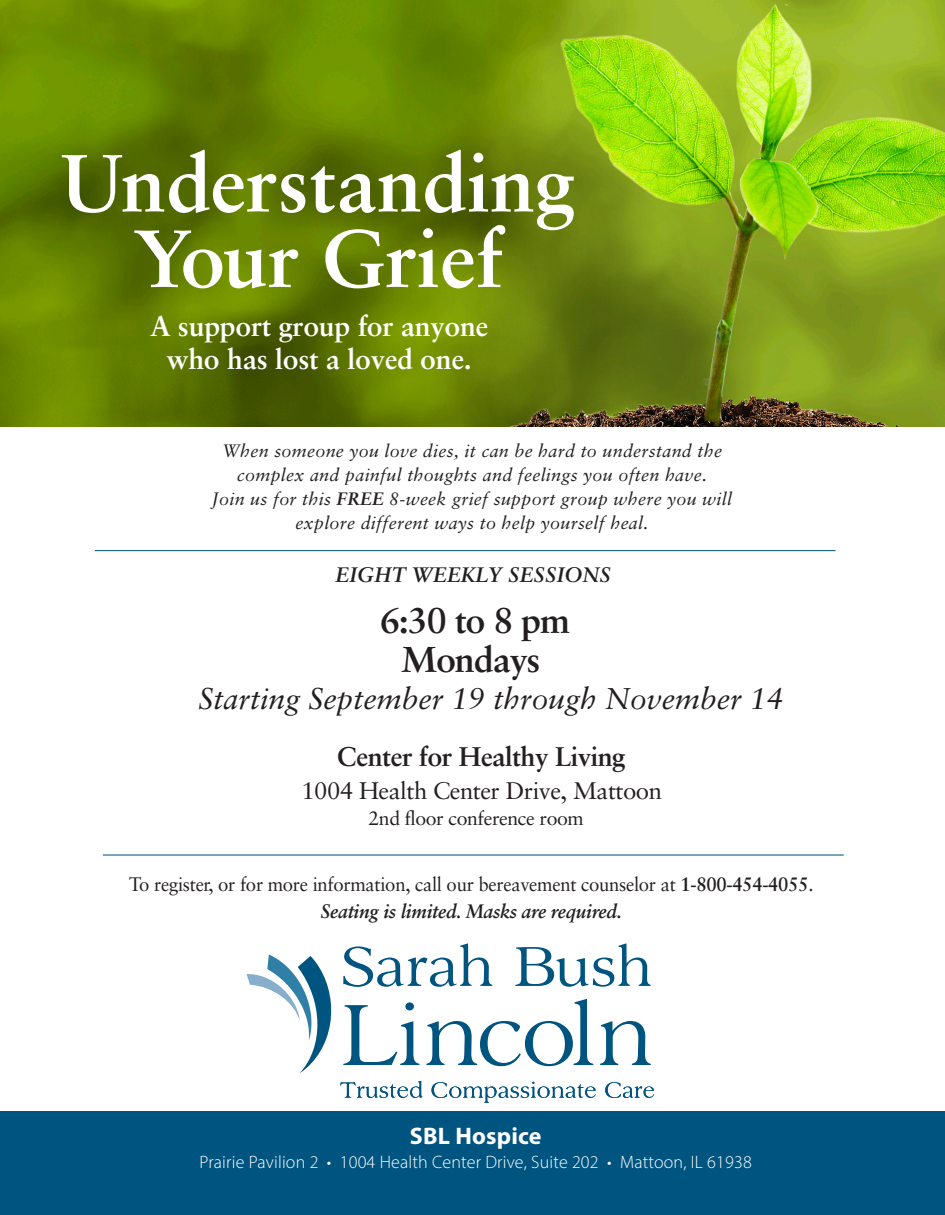
<style>
.page{position:relative;width:945px;height:1215px;background:#fff}
.page>*{position:absolute;margin:0;border:0;box-sizing:border-box;transform-origin:0 0}
.t1{font:700 36px "Sabon";letter-spacing:-.03em;color:#231f20}
.t2{font:italic 30px "Sabon";color:#231f20}
.t3{font:700 28.5px/33px "Sabon";letter-spacing:-.01em;color:#fff;text-align:center}
.t4{font:700 27px "Sabon";letter-spacing:-.02em;color:#231f20}
.t5{font:24px "Sabon";letter-spacing:-.02em;color:#231f20}
.t6{font:700 24px "Myriad Pro";letter-spacing:.01em;color:#fff}
.t7{font:italic 700 21px "Sabon";letter-spacing:.015em;color:#231f20}
.t8{font:19.5px "Sabon";letter-spacing:-.015em;color:#231f20;scale:.95 1}
.t9{font:italic 700 19.5px "Sabon";letter-spacing:-.015em;color:#231f20;scale:.95 1}
.t10{font:19.5px "Sabon";letter-spacing:-.015em;color:#231f20}
.t11{font:italic 18px "Sabon";letter-spacing:.015em;color:#231f20}
.t12{font:300 18px "Myriad Pro";letter-spacing:.01em;color:#fff}
.s1{font-weight:700}
</style>
<div class="page">
<svg style="left:247px;top:944px;width:404px;height:129px"></svg>
<svg style="left:340px;top:1081px;width:83px;height:17px"></svg>
<svg style="left:432px;top:1082px;width:164px;height:21px"></svg>
<svg style="left:605px;top:1082px;width:49px;height:16px"></svg>
<img style="left:0;top:0;width:945px;height:426px">
<div style="left:0;top:1111px;width:945px;height:103px;background:#005480"></div>
<hr style="left:95px;top:550px;width:741px;height:1px;background:#005480">
<hr style="left:103px;top:854px;width:741px;height:2px;background:#005480">
<svg style="left:62px;top:150px;width:243px;height:63px"></svg>
<svg style="left:134px;top:230px;width:164px;height:58px"></svg>
<svg style="left:311px;top:150px;width:263px;height:138px"></svg>
<p class="t3" style="left:150px;top:309px;width:340px">A support group for anyone who has lost a loved one.</p>
<p class="t11" style="left:222px;top:440px;width:502px">When someone you love dies, it can be hard to understand the</p>
<p class="t11" style="left:237px;top:464px;width:472px">complex and painful thoughts and feelings you often have.</p>
<p class="t11" style="left:212px;top:488px;width:522px">Join us for this <span class="s1">FREE</span> 8-week grief support group where you will</p>
<p class="t11" style="left:296px;top:512px;width:354px">explore different ways to help yourself heal.</p>
<p class="t7" style="left:336px;top:562px;width:277px">EIGHT WEEKLY SESSIONS</p>
<p class="t1" style="left:380px;top:598px;width:192px">6:30 to 8 pm</p>
<p class="t1" style="left:401px;top:637px;width:141px">Mondays</p>
<p class="t2" style="left:199px;top:681px;width:587px">Starting September 19 through November 14</p>
<p class="t4" style="left:337px;top:740px;width:290px">Center for Healthy Living</p>
<p class="t5" style="left:301px;top:776px;width:362px">1004 Health Center Drive, Mattoon</p>
<p class="t10" style="left:369px;top:807px;width:217px">2nd floor conference room</p>
<p class="t8" style="left:129px;top:873px;width:722px">To register, or for more information, call our bereavement counselor at <span class="s1">1-800-454-4055</span>.</p>
<p class="t9" style="left:320px;top:900px;width:319px">Seating is limited. Masks are required.</p>
<p class="t6" style="left:410px;top:1120px;width:133px">SBL Hospice</p>
<p class="t12" style="left:200px;top:1151px;width:554px">Prairie Pavilion 2 • 1004 Health Center Drive, Suite 202 • Mattoon, IL 61938</p>
</div>
